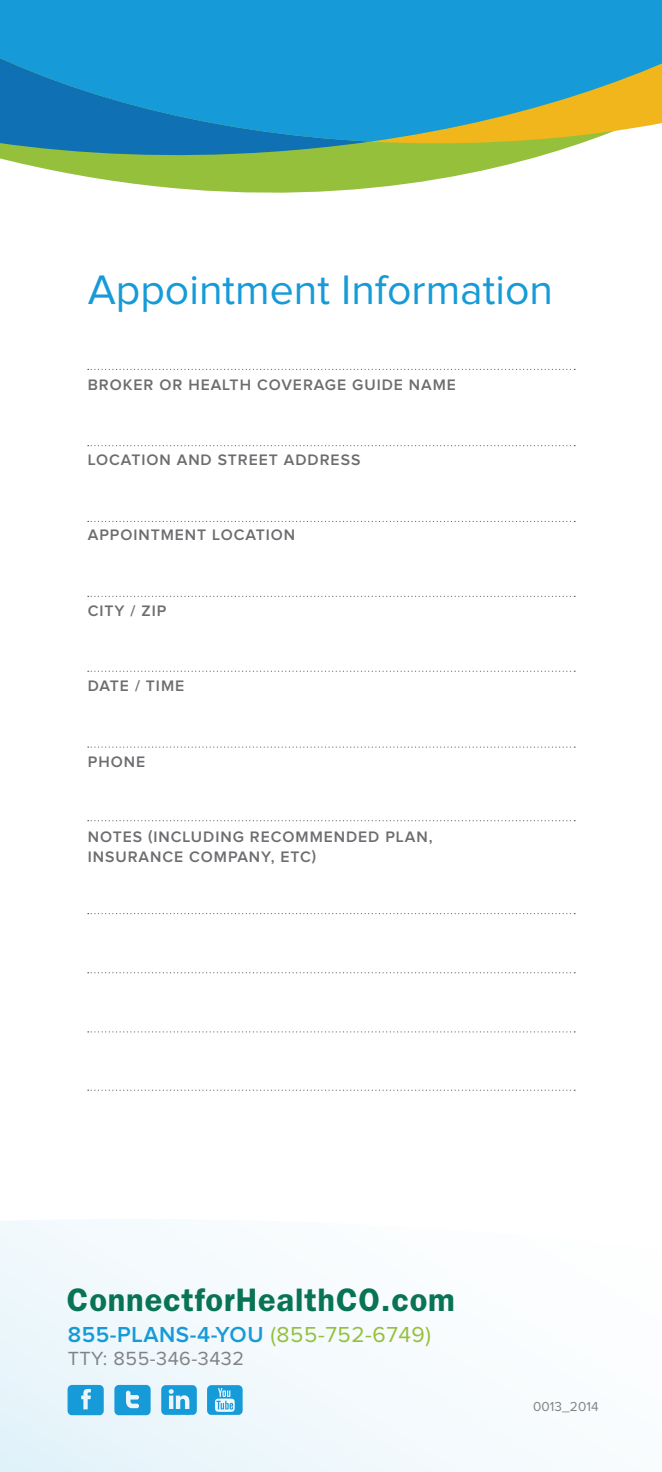
<style>
.page{position:relative;width:662px;height:1472px;background:#fff}
.page>*{position:absolute;margin:0;border:0;box-sizing:border-box;transform-origin:0 0}
.t1{font:42.75px "Proxima Nova";color:#169bd8}
.t2{font:600 32.62px "Franklin Gothic";letter-spacing:.025em;color:#087453}
.t3{font:600 22.5px "Proxima Nova";letter-spacing:.025em;color:#169bd8}
.t4{font:19.8px "Proxima Nova";letter-spacing:.025em;color:#808285}
.t5{font:600 15.75px "Proxima Nova";letter-spacing:.06em;color:#6c6d70}
.Paragraph_Style_1{font:13.5px "Proxima Nova";letter-spacing:.01em;color:#808285}
.s1{font-weight:400;color:#95c03c}
</style>
<div class="page">
<svg style="left:0;top:1219px;width:528px;height:253px;fill:#f4fafd"></svg>
<svg style="left:114px;top:1384px;width:37px;height:31px"></svg>
<svg style="left:68px;top:1384px;width:36px;height:31px"></svg>
<svg style="left:161px;top:1385px;width:36px;height:29px"></svg>
<svg style="left:207px;top:1385px;width:35px;height:29px"></svg>
<svg style="left:88px;top:369px;width:487px;height:1px"></svg>
<svg style="left:88px;top:445px;width:487px;height:1px"></svg>
<svg style="left:88px;top:521px;width:487px;height:1px"></svg>
<svg style="left:88px;top:596px;width:487px;height:1px"></svg>
<svg style="left:88px;top:670px;width:487px;height:2px"></svg>
<svg style="left:88px;top:746px;width:487px;height:1px"></svg>
<svg style="left:88px;top:820px;width:487px;height:1px"></svg>
<svg style="left:88px;top:1089px;width:487px;height:1px"></svg>
<svg style="left:88px;top:913px;width:487px;height:1px"></svg>
<svg style="left:88px;top:972px;width:487px;height:1px"></svg>
<svg style="left:88px;top:1031px;width:487px;height:1px"></svg>
<svg style="left:89px;top:143px;width:492px;height:50px;fill:#95c03c"></svg>
<svg style="left:0;top:142px;width:400px;height:35px;background:#7bb062"></svg>
<svg style="left:0;top:0;width:662px;height:142px;background:#2b99c2"></svg>
<svg style="left:0;top:0;width:8px;height:8px"></svg>
<svg style="left:0;top:1463px;width:8px;height:9px"></svg>
<svg style="left:653px;top:0;width:9px;height:8px"></svg>
<p class="t1" style="left:88px;top:270px;width:466px">Appointment Information</p>
<p class="t5" style="left:88px;top:377px;width:369px">BROKER OR HEALTH COVERAGE GUIDE NAME</p>
<p class="t5" style="left:88px;top:452px;width:274px">LOCATION AND STREET ADDRESS</p>
<p class="t5" style="left:88px;top:528px;width:209px">APPOINTMENT LOCATION</p>
<p class="t5" style="left:88px;top:603px;width:80px">CITY / ZIP</p>
<p class="t5" style="left:88px;top:679px;width:98px">DATE / TIME</p>
<p class="t5" style="left:88px;top:754px;width:59px">PHONE</p>
<p class="t5" style="left:88px;top:829px;width:346px">NOTES (INCLUDING RECOMMENDED PLAN,</p>
<p class="t5" style="left:88px;top:850px;width:230px">INSURANCE COMPANY, ETC)</p>
<p class="t2" style="left:67px;top:1280px;width:389px">ConnectforHealthCO.com</p>
<p class="t3" style="left:68px;top:1324px;width:365px">855-PLANS-4-YOU <span class="s1">(855-752-6749)</span></p>
<p class="t4" style="left:68px;top:1349px;width:178px">TTY: 855-346-3432</p>
<p class="Paragraph_Style_1" style="left:533px;top:1400px;width:67px">0013_2014</p>
</div>
